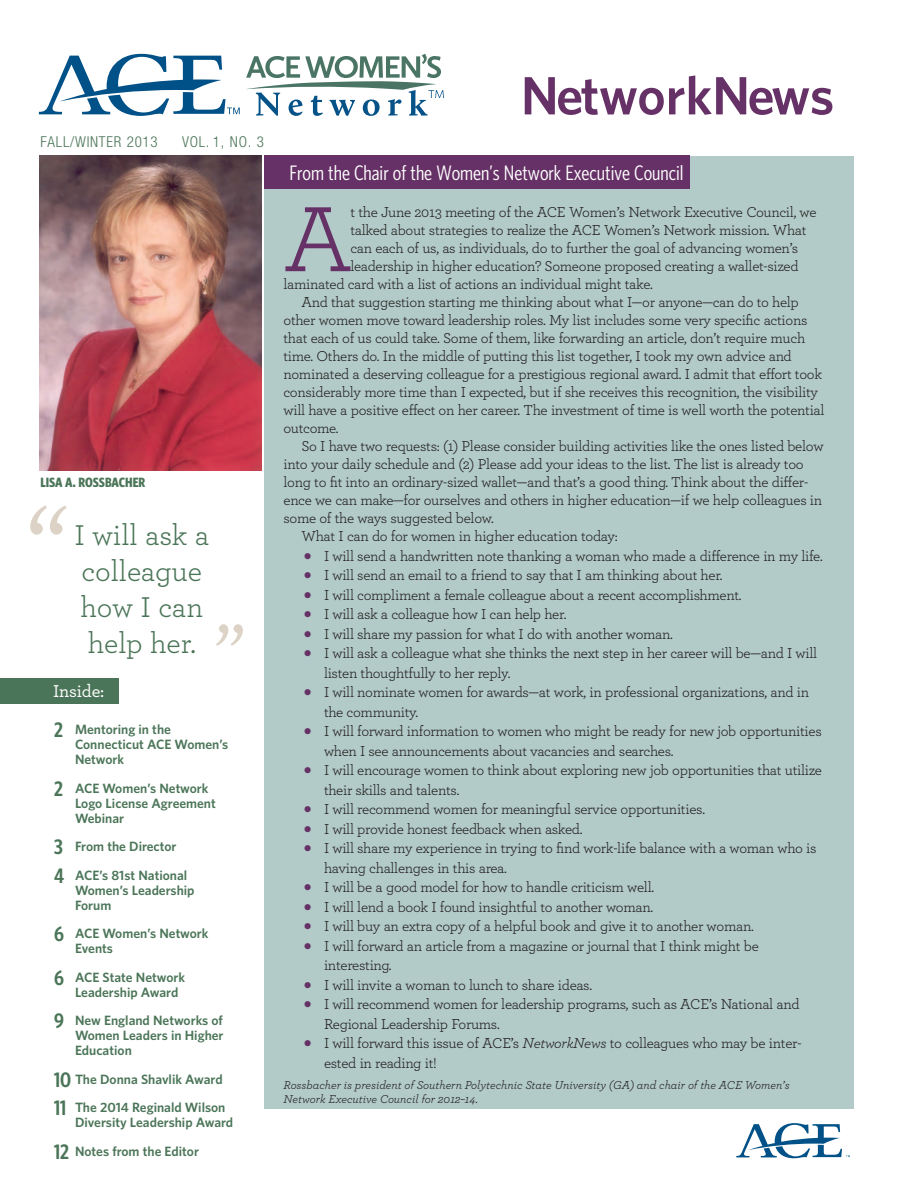
<style>
.page{position:relative;width:918px;height:1188px;background:#fff}
.page>*{position:absolute;margin:0;border:0;box-sizing:border-box;transform-origin:0 0}
.t1{font:97.05px "Archer";color:#663166}
.t2{font:30px/36px "Archer";letter-spacing:-.005em;color:#4b7558}
.t3{font:21px "Whitney Condensed";color:#fff}
.t4{font:500 18px "Archer";letter-spacing:-.01em;color:#fff}
.t5{font:15px/19.5px "Archer";letter-spacing:-.02em;color:#231f20}
.t6{font:300 condensed 15px "Helvetica Neue LT Std";letter-spacing:.05em;color:#4b7558}
.t7{font:600 13.5px/15px "Whitney";color:#4b7558}
.t8{font:700 13.5px "Whitney Condensed";color:#4b7558}
.t9{font:italic 12px/14.4px "Archer";color:#231f20}
.s1{font-family:"Whitney Condensed";font-size:21px}
.s2{color:#663166}
.s3{font-style:italic}
</style>
<div class="page">
<img style="left:39px;top:155px;width:223px;height:316px">
<div style="left:264px;top:156px;width:589px;height:952px;background:#b2cbc8"></div>
<svg style="left:30px;top:505px;width:37px;height:30px"></svg>
<svg style="left:736px;top:1123px;width:114px;height:35px"></svg>
<div style="left:0;top:678px;width:119px;height:26px;background:#4b7558"></div>
<div style="left:264px;top:156px;width:426px;height:33px;background:#663166"></div>
<svg style="left:39px;top:54px;width:201px;height:62px"></svg>
<svg style="left:246px;top:54px;width:198px;height:62px"></svg>
<svg style="left:525px;top:75px;width:307px;height:40px"></svg>
<svg style="left:216px;top:624px;width:27px;height:22px"></svg>
<p class="t6" style="left:40px;top:133px;width:119px">FALL/WINTER 2013</p>
<p class="t6" style="left:182px;top:133px;width:84px">VOL. 1, NO. 3</p>
<p class="t8" style="left:40px;top:474px;width:104px">LISA A. ROSSBACHER</p>
<h2 class="t2" style="left:74px;top:515px;width:136px">I will ask a colleague how I can help her.</h2>
<p class="t4" style="left:53px;top:678px;width:53px">Inside:</p>
<p class="t7" style="left:75px;top:722px;width:155px;text-indent:-21px"><span class="s1">2</span> Mentoring in the<br>Connecticut ACE Women’s<br>Network</p>
<p class="t7" style="left:75px;top:780px;width:142px;text-indent:-21px"><span class="s1">2</span> ACE Women’s Network<br>Logo License Agreement<br>Webinar</p>
<p class="t7" style="left:54px;top:832px;width:135px;line-height:28.5px"><span class="s1">3</span> From the Director<br><span class="s1">4</span> ACE’s 81st National</p>
<p class="t7" style="left:75px;top:882px;width:121px">Women’s Leadership<br>Forum</p>
<p class="t7" style="left:75px;top:926px;width:135px;text-indent:-21px"><span class="s1">6</span> ACE Women’s Network<br>Events</p>
<p class="t7" style="left:75px;top:969px;width:112px;text-indent:-21px"><span class="s1">6</span> ACE State Network<br>Leadership Award</p>
<p class="t7" style="left:75px;top:1013px;width:150px;text-align:justify;text-indent:-21px"><span class="s1">9</span> New England Networks of Women Leaders in Higher Education</p>
<p class="t7" style="left:54px;top:1064px;width:173px;line-height:28.5px"><span class="s1">10</span> The Donna Shavlik Award<br><span class="s1">11</span> The 2014 Reginald Wilson</p>
<p class="t7" style="left:54px;top:1108px;width:181px;line-height:28.5px;text-indent:21px">Diversity Leadership Award<br><span class="s1">12</span> Notes from the Editor</p>
<h3 class="t3" style="left:289px;top:160px;width:396px">From the Chair of the Women’s Network Executive Council</h3>
<h1 class="t1" style="left:284px;top:172px;width:70px">A</h1>
<p class="t5" style="left:350px;top:202px;width:468px">t the June 2013 meeting of the ACE Women’s Network Executive Council, we</p>
<p class="t5" style="left:350px;top:220px;width:458px">talked about strategies to realize the ACE Women’s Network mission. What</p>
<p class="t5" style="left:350px;top:238px;width:449px">can each of us, as individuals, do to further the goal of advancing women’s</p>
<p class="t5" style="left:350px;top:256px;width:450px">leadership in higher education? Someone proposed creating a wallet-sized</p>
<p class="t5" style="left:284px;top:274px;width:371px">laminated card with a list of actions an individual might take.</p>
<p class="t5" style="left:302px;top:292px;width:499px">And that suggestion starting me thinking about what I—or anyone—can do to help</p>
<p class="t5" style="left:284px;top:310px;width:525px">other women move toward leadership roles. My list includes some very specific actions</p>
<p class="t5" style="left:284px;top:328px;width:523px">that each of us could take. Some of them, like forwarding an article, don’t require much</p>
<p class="t5" style="left:284px;top:346px;width:510px">time. Others do. In the middle of putting this list together, I took my own advice and</p>
<p class="t5" style="left:284px;top:364px;width:540px">nominated a deserving colleague for a prestigious regional award. I admit that effort took</p>
<p class="t5" style="left:284px;top:382px;width:536px">considerably more time than I expected, but if she receives this recognition, the visibility</p>
<p class="t5" style="left:284px;top:400px;width:542px">will have a positive effect on her career. The investment of time is well worth the potential</p>
<p class="t5" style="left:284px;top:418px;width:57px">outcome.</p>
<p class="t5" style="left:302px;top:436px;width:524px">So I have two requests: (1) Please consider building activities like the ones listed below</p>
<p class="t5" style="left:284px;top:454px;width:522px">into your daily schedule and (2) Please add your ideas to the list. The list is already too</p>
<p class="t5" style="left:284px;top:472px;width:526px">long to fit into an ordinary-sized wallet—and that’s a good thing. Think about the differ-</p>
<p class="t5" style="left:284px;top:490px;width:540px">ence we can make—for ourselves and others in higher education—if we help colleagues in</p>
<p class="t5" style="left:284px;top:508px;width:212px">some of the ways suggested below.</p>
<p class="t5" style="left:302px;top:526px;width:318px">What I can do for women in higher education today:</p>
<p class="t5" style="left:304px;top:545px;width:521px"><span class="s2">●</span> I will send a handwritten note thanking a woman who made a difference in my life.</p>
<p class="t5" style="left:304px;top:565px;width:420px"><span class="s2">●</span> I will send an email to a friend to say that I am thinking about her.</p>
<p class="t5" style="left:304px;top:584px;width:440px"><span class="s2">●</span> I will compliment a female colleague about a recent accomplishment.</p>
<p class="t5" style="left:304px;top:604px;width:264px"><span class="s2">●</span> I will ask a colleague how I can help her.</p>
<p class="t5" style="left:304px;top:623px;width:371px"><span class="s2">●</span> I will share my passion for what I do with another woman.</p>
<p class="t5" style="left:324px;top:643px;width:495px;text-indent:-20px"><span class="s2">●</span> I will ask a colleague what she thinks the next step in her career will be—and I will listen thoughtfully to her reply.</p>
<p class="t5" style="left:324px;top:682px;width:487px;text-indent:-20px"><span class="s2">●</span> I will nominate women for awards—at work, in professional organizations, and in the community.</p>
<p class="t5" style="left:324px;top:721px;width:499px;text-indent:-20px"><span class="s2">●</span> I will forward information to women who might be ready for new job opportunities when I see announcements about vacancies and searches.</p>
<p class="t5" style="left:324px;top:760px;width:500px;text-indent:-20px"><span class="s2">●</span> I will encourage women to think about exploring new job opportunities that utilize their skills and talents.</p>
<p class="t5" style="left:304px;top:799px;width:403px"><span class="s2">●</span> I will recommend women for meaningful service opportunities.</p>
<p class="t5" style="left:304px;top:818px;width:280px"><span class="s2">●</span> I will provide honest feedback when asked.</p>
<p class="t5" style="left:324px;top:838px;width:494px;text-indent:-20px"><span class="s2">●</span> I will share my experience in trying to find work-life balance with a woman who is having challenges in this area.</p>
<p class="t5" style="left:304px;top:877px;width:352px"><span class="s2">●</span> I will be a good model for how to handle criticism well.</p>
<p class="t5" style="left:304px;top:896px;width:351px"><span class="s2">●</span> I will lend a book I found insightful to another woman.</p>
<p class="t5" style="left:304px;top:916px;width:452px"><span class="s2">●</span> I will buy an extra copy of a helpful book and give it to another woman.</p>
<p class="t5" style="left:324px;top:935px;width:436px;text-indent:-20px"><span class="s2">●</span> I will forward an article from a magazine or journal that I think might be interesting.</p>
<p class="t5" style="left:304px;top:974px;width:290px"><span class="s2">●</span> I will invite a woman to lunch to share ideas.</p>
<p class="t5" style="left:324px;top:994px;width:477px;text-indent:-20px"><span class="s2">●</span> I will recommend women for leadership programs, such as ACE’s National and<br>Regional Leadership Forums.</p>
<p class="t5" style="left:324px;top:1033px;width:479px;text-indent:-20px"><span class="s2">●</span> I will forward this issue of ACE’s <span class="s3">NetworkNews</span> to colleagues who may be inter&shy;ested in reading it!</p>
<p class="t9" style="left:284px;top:1077px;width:508px">Rossbacher is president of Southern Polytechnic State University (GA) and chair of the ACE Women’s<br>Network Executive Council for 2012–14.</p>
</div>
